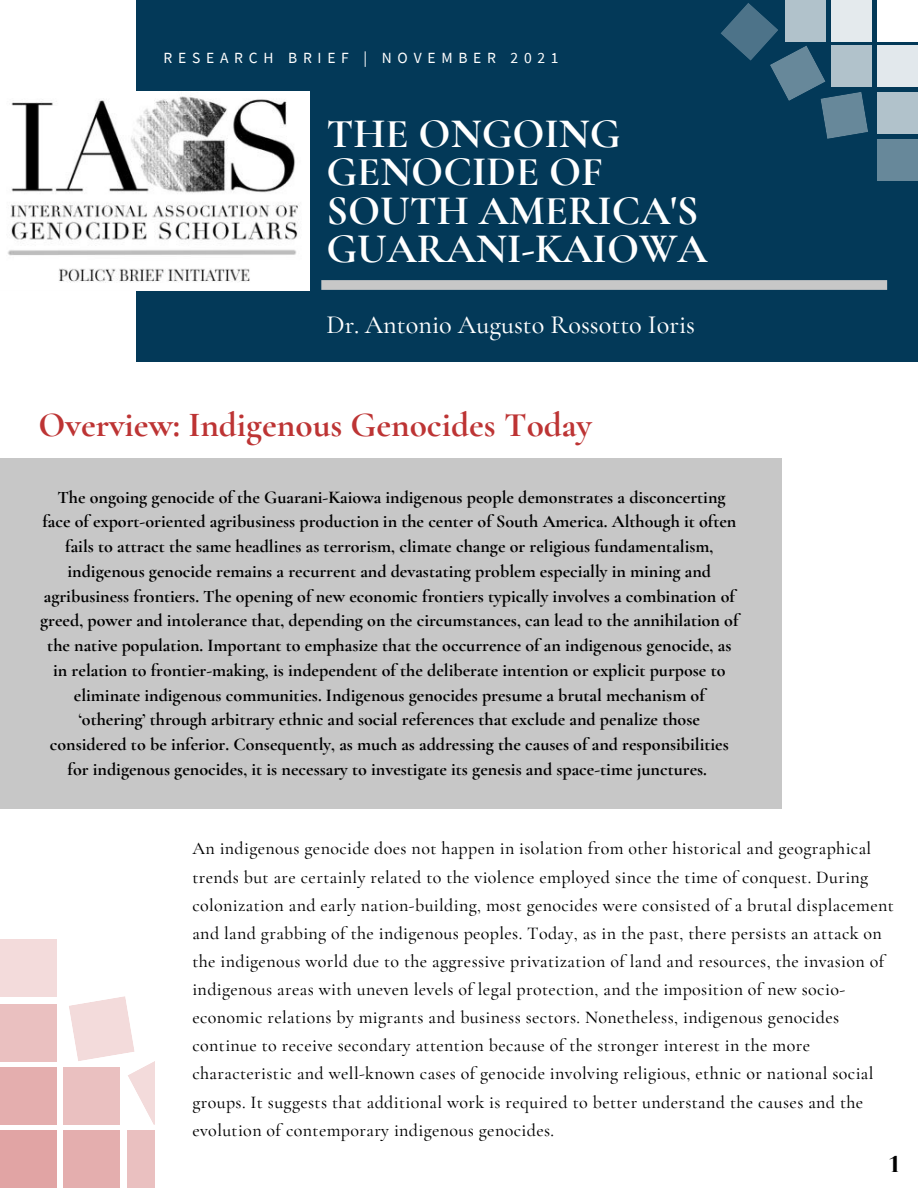
<style>
.page{position:relative;width:918px;height:1188px;background:#fff}
.page>*{position:absolute;margin:0;border:0;box-sizing:border-box;transform-origin:0 0}
.t1{font:700 42px/38.5px "Cormorant Garamond";color:#fff}
.t2{font:700 35.25px "Cormorant Garamond";color:#bd3434}
.t3{font:500 26.25px "Cormorant Garamond";color:#fff}
.t4{font:700 24px "Bodoni FLF";color:#000}
.t5{font:700 18px/24.8px "Cormorant Garamond";color:#000;text-align:center}
.t6{font:500 18px/28.2px "Cormorant Garamond";letter-spacing:.02em;color:#000}
.t7{font:15.45px "Source Sans Pro";letter-spacing:.37em;color:#fff}
</style>
<div class="page">
<div style="left:136px;top:0;width:782px;height:361px;background:#033958"></div>
<div style="left:0;top:458px;width:782px;height:351px;background:#c7c7c7"></div>
<div style="left:0;top:1131px;width:56px;height:57px;background:#e1a4a4"></div>
<div style="left:63px;top:1068px;width:57px;height:57px;background:#eac0c0"></div>
<div style="left:63px;top:1131px;width:57px;height:57px;background:#e4aeae"></div>
<div style="left:0;top:1068px;width:56px;height:57px;background:#e4aeae"></div>
<div style="left:0;top:1004px;width:56px;height:57px;background:#eac0c0"></div>
<div style="left:128px;top:1131px;width:56px;height:57px;background:#eac0c0"></div>
<svg style="left:69px;top:996px;width:86px;height:188px"></svg>
<div style="left:0;top:939px;width:56px;height:57px;background:#f3dbdb"></div>
<div style="left:155px;top:826px;width:763px;height:362px;background:#fff"></div>
<img style="left:8px;top:92px;width:301px;height:199px">
<div style="left:877px;top:0;width:41px;height:41px;background:#fff"></div>
<div style="left:831px;top:46px;width:41px;height:41px;background:#b1c2cb"></div>
<div style="left:831px;top:0;width:41px;height:41px;background:#e4eaed"></div>
<div style="left:877px;top:46px;width:41px;height:41px;background:#e2e8ec"></div>
<div style="left:877px;top:92px;width:41px;height:41px;background:#b1c2cb"></div>
<div style="left:785px;top:0;width:41px;height:41px;background:#b1c2cb"></div>
<svg style="left:721px;top:3px;width:147px;height:136px"></svg>
<div style="left:877px;top:139px;width:41px;height:41px;background:#67889a"></div>
<svg style="left:321px;top:280px;width:566px;height:10px;background:#c2c3c4"></svg>
<p class="t7" style="left:164px;top:48px;width:396px">RESEARCH BRIEF | NOVEMBER 2021</p>
<p class="t1" style="left:326px;top:114px;width:296px">THE ONGOING<br>GENOCIDE OF</p>
<p class="t1" style="left:326px;top:191px;width:383px">SOUTH AMERICA'S<br>GUARANI-KAIOWA</p>
<p class="t3" style="left:326px;top:308px;width:370px">Dr. Antonio Augusto Rossotto Ioris</p>
<p class="t2" style="left:39px;top:403px;width:555px">Overview: Indigenous Genocides Today</p>
<p class="t5" style="left:40px;top:484px;width:700px">The ongoing genocide of the Guarani-Kaiowa indigenous people demonstrates a disconcerting face of export-oriented agribusiness production in the center of South America. Although it often fails to attract the same headlines as terrorism, climate change or religious fundamentalism, indigenous genocide remains a recurrent and devastating problem especially in mining and agribusiness frontiers. The opening of new economic frontiers typically involves a combination of greed, power and intolerance that, depending on the circumstances, can lead to the annihilation of the native population. Important to emphasize that the occurrence of an indigenous genocide, as in relation to frontier-making, is independent of the deliberate intention or explicit purpose to eliminate indigenous communities. Indigenous genocides presume a brutal mechanism of ‘othering’ through arbitrary ethnic and social references that exclude and penalize those considered to be inferior. Consequently, as much as addressing the causes of and responsibilities for indigenous genocides, it is necessary to investigate its genesis and space-time junctures.</p>
<p class="t6" style="left:192px;top:835px;width:703px">An indigenous genocide does not happen in isolation from other historical and geographical trends but are certainly related to the violence employed since the time of conquest. During colonization and early nation-building, most genocides were consisted of a brutal displacement and land grabbing of the indigenous peoples. Today, as in the past, there persists an attack on the indigenous world due to the aggressive privatization of land and resources, the invasion of indigenous areas with uneven levels of legal protection, and the imposition of new socio&shy;economic relations by migrants and business sectors. Nonetheless, indigenous genocides continue to receive secondary attention because of the stronger interest in the more characteristic and well-known cases of genocide involving religious, ethnic or national social groups. It suggests that additional work is required to better understand the causes and the evolution of contemporary indigenous genocides.</p>
<p class="t4" style="left:887px;top:1151px;width:16px">1</p>
</div>
